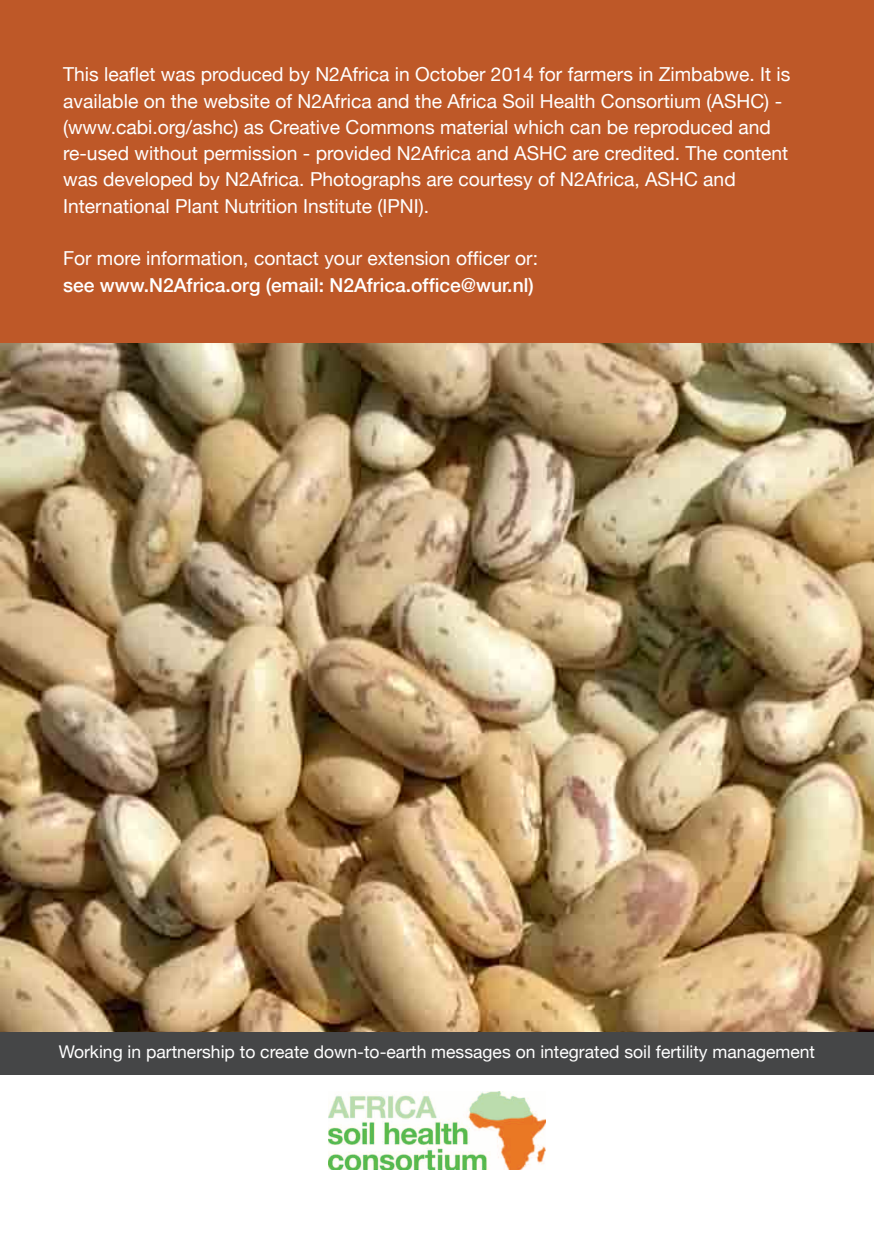
<style>
.page{position:relative;width:874px;height:1241px;background:#fff}
.page>*{position:absolute;margin:0;border:0;box-sizing:border-box;transform-origin:0 0}
.t1{font:19.25px/26.2px "Helvetica Neue";color:#fff}
.t2{font:500 19.25px "Helvetica Neue";color:#fff}
.t3{font:17.5px "Helvetica Neue";color:#fff}
</style>
<div class="page">
<img style="left:328px;top:1091px;width:217px;height:77px">
<img style="left:0;top:342px;width:873px;height:690px">
<div style="left:0;top:0;width:873px;height:342px;background:#be5828"></div>
<div style="left:0;top:1032px;width:873px;height:42px;background:#454647"></div>
<p class="t1" style="left:63px;top:61px;width:728px">This leaflet was produced by N2Africa in October 2014 for farmers in Zimbabwe. It is available on the website of N2Africa and the Africa Soil Health Consortium (ASHC) - (www.cabi.org/ashc) as Creative Commons material which can be reproduced and</p>
<p class="t1" style="left:63px;top:140px;width:726px">re-used without permission - provided N2Africa and ASHC are credited. The content was developed by N2Africa. Photographs are courtesy of N2Africa, ASHC and<br>International Plant Nutrition Institute (IPNI).</p>
<p class="t1" style="left:63px;top:245px;width:476px">For more information, contact your extension officer or:</p>
<p class="t2" style="left:63px;top:273px;width:472px">see www.N2Africa.org (email: N2Africa.office@wur.nl)</p>
<p class="t3" style="left:59px;top:1040px;width:757px">Working in partnership to create down-to-earth messages on integrated soil fertility management</p>
</div>
